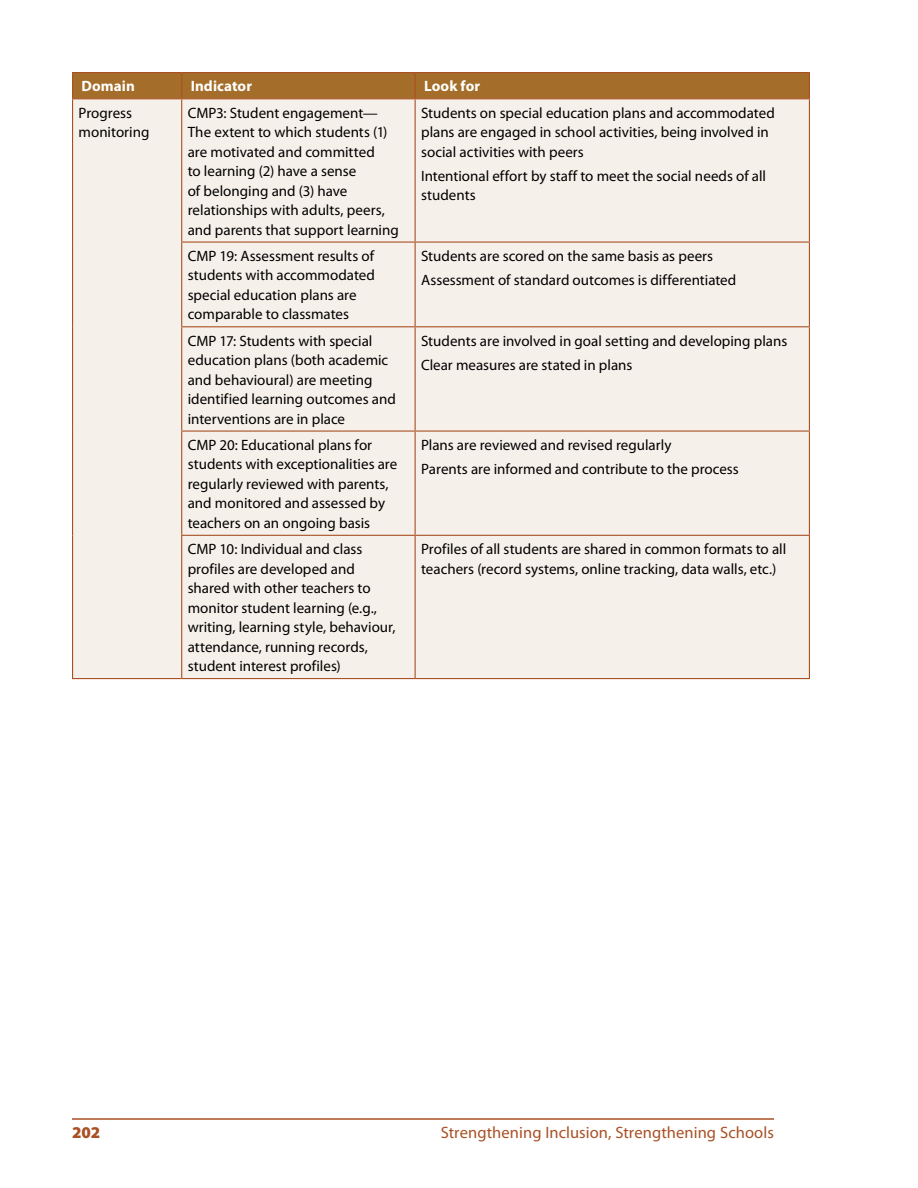
<style>
.page{position:relative;width:918px;height:1188px;background:#fff}
.page>*{position:absolute;margin:0;border:0;box-sizing:border-box;transform-origin:0 0}
.t1{font:16.5px "Myriad Pro";letter-spacing:.005em;color:#a95125}
.t2{font:900 16.5px "Myriad Pro";color:#a95125}
.table_text{font:15px/19.5px "Myriad Pro";color:#000}
.table_head{font:700 15px "Myriad Pro";letter-spacing:.005em;color:#fff}
</style>
<div class="page">
<hr style="left:72px;top:1118px;width:702px;height:2px;background:#a95125">
<div style="left:73px;top:99px;width:736px;height:579px;background:#f6f0ea"></div>
<hr style="left:181px;top:326px;width:234px;height:1px;background:#a95125">
<hr style="left:415px;top:326px;width:395px;height:1px;background:#a95125">
<hr style="left:181px;top:430px;width:234px;height:2px;background:#a95125">
<hr style="left:415px;top:430px;width:395px;height:2px;background:#a95125">
<hr style="left:181px;top:535px;width:234px;height:1px;background:#a95125">
<hr style="left:415px;top:535px;width:395px;height:1px;background:#a95125">
<hr style="left:72px;top:72px;width:110px;height:1px;background:#a95125">
<hr style="left:182px;top:72px;width:233px;height:1px;background:#a95125">
<hr style="left:415px;top:72px;width:395px;height:1px;background:#a95125">
<div style="left:72px;top:73px;width:738px;height:25px;background:#a46d29"></div>
<hr style="left:72px;top:98px;width:110px;height:1px;background:#a95125">
<hr style="left:182px;top:98px;width:233px;height:1px;background:#a95125">
<hr style="left:415px;top:98px;width:395px;height:1px;background:#a95125">
<hr style="left:72px;top:99px;width:1px;height:143px;background:#a95125">
<hr style="left:181px;top:99px;width:1px;height:143px;background:#a95125">
<hr style="left:415px;top:99px;width:1px;height:143px;background:#a95125">
<hr style="left:809px;top:99px;width:1px;height:143px;background:#a95125">
<hr style="left:72px;top:242px;width:1px;height:85px;background:#a95125">
<hr style="left:181px;top:242px;width:234px;height:1px;background:#a95125">
<hr style="left:181px;top:243px;width:1px;height:83px;background:#a95125">
<hr style="left:415px;top:242px;width:395px;height:1px;background:#a95125">
<hr style="left:415px;top:243px;width:1px;height:83px;background:#a95125">
<hr style="left:809px;top:243px;width:1px;height:83px;background:#a95125">
<hr style="left:72px;top:327px;width:1px;height:104px;background:#a95125">
<hr style="left:181px;top:327px;width:1px;height:103px;background:#a95125">
<hr style="left:415px;top:327px;width:1px;height:103px;background:#a95125">
<hr style="left:809px;top:327px;width:1px;height:103px;background:#a95125">
<hr style="left:72px;top:431px;width:1px;height:104px;background:#a95125">
<hr style="left:181px;top:432px;width:1px;height:103px;background:#a95125">
<hr style="left:415px;top:432px;width:1px;height:103px;background:#a95125">
<hr style="left:809px;top:432px;width:1px;height:103px;background:#a95125">
<hr style="left:72px;top:535px;width:1px;height:143px;background:#a95125">
<hr style="left:181px;top:536px;width:1px;height:142px;background:#a95125">
<hr style="left:415px;top:536px;width:1px;height:142px;background:#a95125">
<hr style="left:809px;top:536px;width:1px;height:142px;background:#a95125">
<hr style="left:72px;top:678px;width:110px;height:1px;background:#a95125">
<hr style="left:182px;top:678px;width:233px;height:1px;background:#a95125">
<hr style="left:415px;top:678px;width:395px;height:1px;background:#a95125">
<p class="table_head" style="left:82px;top:76px;width:55px">Domain</p>
<p class="table_head" style="left:191px;top:76px;width:63px">Indicator</p>
<p class="table_head" style="left:424px;top:76px;width:58px">Look for</p>
<p class="table_text" style="left:79px;top:103px;width:72px">Progress monitoring</p>
<p class="table_text" style="left:188px;top:103px;width:213px">CMP3: Student engagement—<br>The extent to which students (1) are motivated and committed<br>to learning (2) have a sense<br>of belonging and (3) have relationships with adults, peers, and parents that support learning</p>
<p class="table_text" style="left:421px;top:103px;width:355px">Students on special education plans and accommodated plans are engaged in school activities, being involved in social activities with peers</p>
<p class="table_text" style="left:421px;top:166px;width:347px">Intentional effort by staff to meet the social needs of all students</p>
<p class="table_text" style="left:188px;top:246px;width:189px">CMP 19: Assessment results of students with accommodated special education plans are comparable to classmates</p>
<p class="table_text" style="left:421px;top:246px;width:294px">Students are scored on the same basis as peers</p>
<p class="table_text" style="left:421px;top:270px;width:317px">Assessment of standard outcomes is differentiated</p>
<p class="table_text" style="left:188px;top:331px;width:210px">CMP 17: Students with special education plans (both academic and behavioural) are meeting identified learning outcomes and interventions are in place</p>
<p class="table_text" style="left:421px;top:331px;width:368px">Students are involved in goal setting and developing plans</p>
<p class="table_text" style="left:421px;top:355px;width:213px">Clear measures are stated in plans</p>
<p class="table_text" style="left:188px;top:435px;width:211px">CMP 20: Educational plans for students with exceptionalities are regularly reviewed with parents, and monitored and assessed by teachers on an ongoing basis</p>
<p class="table_text" style="left:421px;top:435px;width:252px">Plans are reviewed and revised regularly</p>
<p class="table_text" style="left:421px;top:459px;width:319px">Parents are informed and contribute to the process</p>
<p class="table_text" style="left:188px;top:539px;width:209px">CMP 10: Individual and class profiles are developed and shared with other teachers to monitor student learning (e.g., writing, learning style, behaviour, attendance, running records, student interest profiles)</p>
<p class="table_text" style="left:421px;top:539px;width:367px">Profiles of all students are shared in common formats to all teachers (record systems, online tracking, data walls, etc.)</p>
<p class="t2" style="left:72px;top:1121px;width:30px">202</p>
<p class="t1" style="left:441px;top:1122px;width:335px">Strengthening Inclusion, Strengthening Schools</p>
</div>
